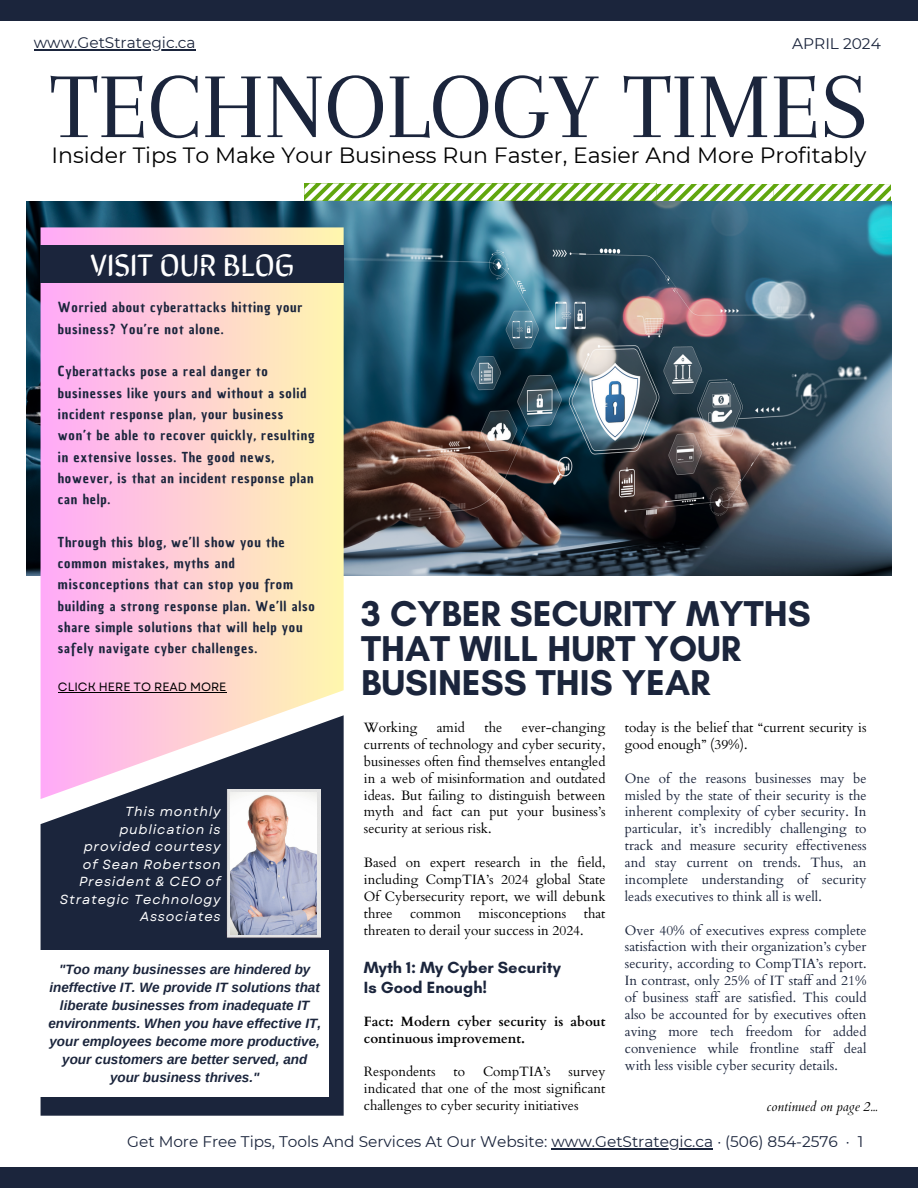
<style>
.page{position:relative;width:918px;height:1188px;background:#fff}
.page>*{position:absolute;margin:0;border:0;box-sizing:border-box;transform-origin:0 0}
.t1{font:96.15px "Arapey";color:#1b253c}
.t2{font:700 36.6px/34.7px "Glacial Indifference";color:#1b253c}
.t3{font:31.2px "Sirin Stencil";color:#fff}
.t4{font:22.05px "Montserrat";color:#000}
.t5{font:700 16.5px/20.2px "Glacial Indifference";color:#1b253c}
.t6{font:15.45px "Montserrat";color:#1b253c}
.t7{font:13.5px/16.8px "Cardo";color:#1b253c;text-align:justify}
.t8{font:13.5px/16.8px "Cardo";color:#000;text-align:justify}
.t9{font:13.5px/21.3px "Chau Philomene One";letter-spacing:.06em;color:#1b253c}
.t10{font:italic 700 13.5px/18px "Arimo";color:#1b253c;text-align:center}
.t11{font:700 13.5px/16.8px "Cardo";color:#000}
.t12{font:italic 13.35px "Cardo";color:#000}
.t13{font:italic 13.2px/17.5px "Garet";letter-spacing:.06em;color:#fff;text-align:right}
.t14{font:12px "Garet";color:#000}
</style>
<div class="page">
<div style="left:0;top:1px;width:918px;height:20px;background:#1b253c"></div>
<div style="left:0;top:1168px;width:918px;height:20px;background:#1b253c"></div>
<svg style="left:305px;top:183px;width:586px;height:18px"></svg>
<img style="left:27px;top:202px;width:865px;height:373px">
<svg style="left:41px;top:227px;width:303px;height:488px;background:#fecfd2"></svg>
<div style="left:41px;top:245px;width:303px;height:37px;background:#1b253c"></div>
<svg style="left:41px;top:715px;width:303px;height:401px;background:#57546b"></svg>
<hr style="left:34px;top:49px;width:162px;height:2px;background:#1b253c">
<img style="left:227px;top:789px;width:93px;height:150px">
<img style="left:231px;top:793px;width:86px;height:142px">
<div style="left:34px;top:950px;width:295px;height:146px;background:#fff"></div>
<hr style="left:551px;top:1148px;width:162px;height:1px;background:#1b253c">
<hr style="left:58px;top:692px;width:169px;height:1px;background:#000">
<p class="t6" style="left:34px;top:33px;width:163px">www.GetStrategic.ca</p>
<h5 class="t6" style="left:792px;top:34px;width:90px">APRIL 2024</h5>
<p class="t1" style="left:50px;top:54px;width:819px">TECHNOLOGY TIMES</p>
<h1 class="t4" style="left:52px;top:142px;width:816px">Insider Tips To Make Your Business Run Faster, Easier And More Profitably</h1>
<p class="t3" style="left:90px;top:240px;width:205px">VISIT OUR BLOG</p>
<h4 class="t9" style="left:58px;top:297px;width:246px">Worried about cyberattacks hitting your business? You’re not alone.</h4>
<p class="t9" style="left:58px;top:361px;width:258px">Cyberattacks pose a real danger to businesses like yours and without a solid incident response plan, your business won’t be able to recover quickly, resulting in extensive losses. The good news, however, is that an incident response plan can help.</p>
<p class="t9" style="left:58px;top:531px;width:259px">Through this blog, we’ll show you the common mistakes, myths and misconceptions that can stop you from building a strong response plan. We’ll also share simple solutions that will help you safely navigate cyber challenges.</p>
<p class="t14" style="left:58px;top:678px;width:170px">CLICK HERE TO READ MORE</p>
<p class="t13" style="left:125px;top:803px;width:97px">This monthly</p>
<p class="t13" style="left:119px;top:820px;width:103px">publication is</p>
<p class="t13" style="left:84px;top:838px;width:139px">provided courtesy</p>
<h6 class="t13" style="left:60px;top:855px;width:162px">of Sean Robertson<br>President &amp; CEO of<br>Strategic Technology<br>Associates</h6>
<p class="t10" style="left:48px;top:960px;width:274px">"Too many businesses are hindered by ineffective IT. We provide IT solutions that liberate businesses from inadequate IT environments. When you have effective IT, your employees become more productive, your customers are better served, and your business thrives."</p>
<p class="t2" style="left:361px;top:596px;width:451px">3 CYBER SECURITY MYTHS<br>THAT WILL HURT YOUR<br>BUSINESS THIS YEAR</p>
<p class="t8" style="left:364px;top:719px;width:55px">Working</p>
<p class="t8" style="left:437px;top:719px;width:30px">amid</p>
<p class="t8" style="left:485px;top:719px;width:19px">the</p>
<p class="t8" style="left:364px;top:719px;width:243px;text-indent:158px">ever-changing currents of technology and cyber security, businesses often find themselves entangled in a web of misinformation and outdated ideas. But failing to distinguish between myth and fact can put your business’s security at serious risk.</p>
<p class="t8" style="left:364px;top:854px;width:243px">Based on expert research in the field, including CompTIA’s 2024 global State Of Cybersecurity report, we will debunk three</p>
<p class="t8" style="left:410px;top:905px;width:53px">common</p>
<p class="t8" style="left:479px;top:905px;width:89px">misconceptions</p>
<p class="t8" style="left:584px;top:905px;width:23px">that</p>
<p class="t8" style="left:364px;top:922px;width:221px">threaten to derail your success in 2024.</p>
<p class="t5" style="left:364px;top:957px;width:198px">Myth 1: My Cyber Security<br>Is Good Enough!</p>
<p class="t11" style="left:364px;top:1013px;width:243px">Fact: Modern cyber security is about continuous improvement.</p>
<h3 class="t8" style="left:364px;top:1064px;width:73px">Respondents</h3>
<h3 class="t8" style="left:454px;top:1064px;width:13px">to</h3>
<h3 class="t8" style="left:483px;top:1064px;width:69px">CompTIA’s</h3>
<h3 class="t8" style="left:364px;top:1064px;width:243px;text-indent:205px">survey indicated that one of the most significant challenges to cyber security initiatives</h3>
<p class="t8" style="left:625px;top:719px;width:243px">today is the belief that “current security is good enough” (39%).</p>
<p class="t7" style="left:625px;top:770px;width:243px">One of the reasons businesses may be misled by the state of their security is the inherent complexity of cyber security. In particular, it’s incredibly challenging to track and measure security effectiveness and stay current on trends. Thus, an incomplete understanding of security leads executives to think all is well.</p>
<p class="t7" style="left:625px;top:922px;width:243px">Over 40% of executives express complete satisfaction with their organization’s cyber security, according to CompTIA’s report.<br>In contrast, only 25% of IT staff and 21% of business staff are satisfied. This could also be accounted for by executives often aving more tech freedom for added convenience while frontline staff deal with less visible cyber security details.</p>
<h2 class="t12" style="left:767px;top:1098px;width:112px">continued on page 2...</h2>
<p class="t6" style="left:127px;top:1132px;width:738px">Get More Free Tips, Tools And Services At Our Website: www.GetStrategic.ca · (506) 854-2576 · 1</p>
</div>
